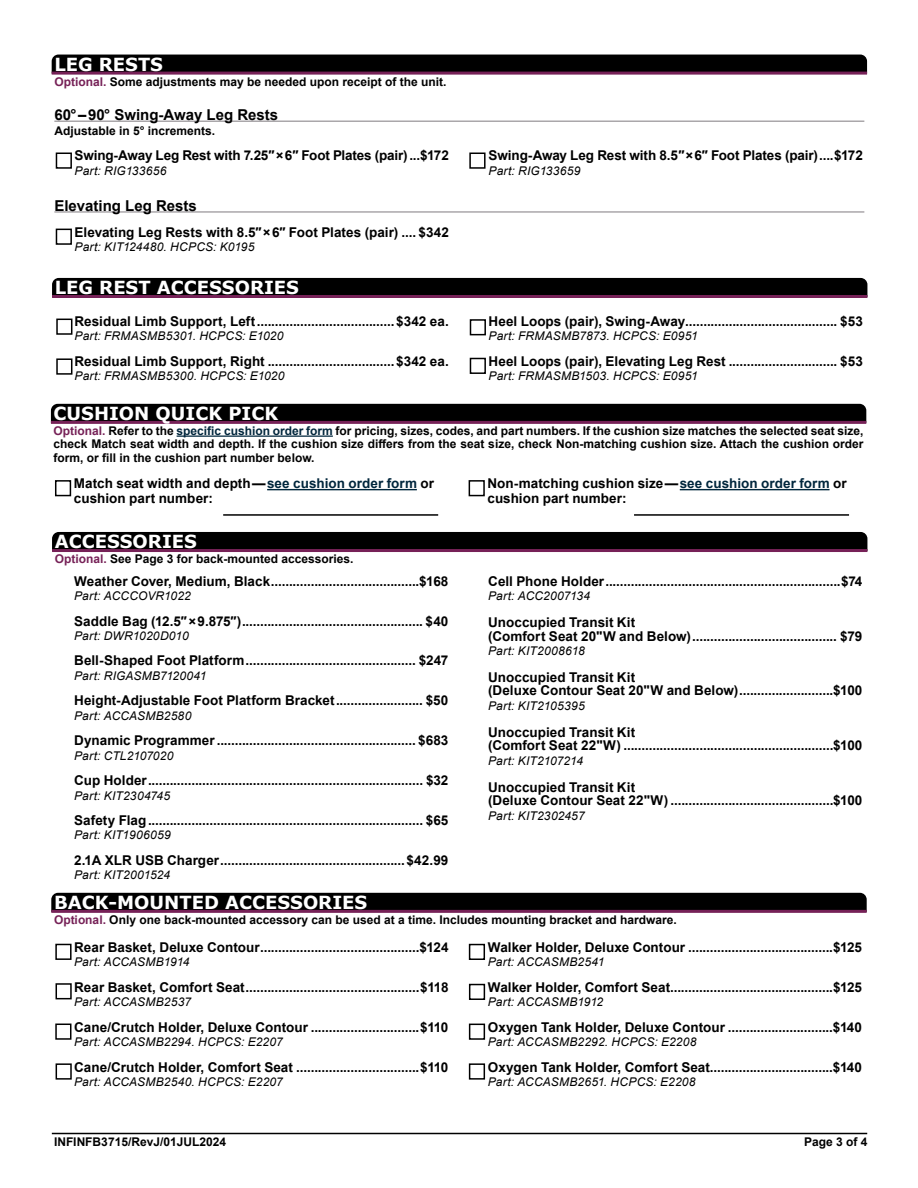
<style>
.page{position:relative;width:918px;height:1188px;background:#fff}
.page>*{position:absolute;margin:0;border:0;box-sizing:border-box;transform-origin:0 0}
.t1{font:700 18px "Verdana";color:#fff}
.t2{font:700 15px "Arial";color:#000}
.t3{font:700 13.5px/13.5px "Arial";color:#000}
.t4{font:italic 12px "Arial";letter-spacing:.015em;color:#000}
.t5{font:700 12px/13.5px "Arial";color:#000;text-align:justify}
.s1{color:#762157}
.s2{color:#00263c}
</style>
<div class="page">
<div style="left:55px;top:480px;width:16px;height:16px;border:2px solid #000"></div>
<div style="left:469px;top:480px;width:16px;height:16px;border:2px solid #000"></div>
<div style="left:55px;top:944px;width:17px;height:16px;border:2px solid #000"></div>
<div style="left:56px;top:983px;width:16px;height:16px;border:2px solid #000"></div>
<div style="left:55px;top:1024px;width:16px;height:16px;border:2px solid #000"></div>
<div style="left:56px;top:1063px;width:16px;height:17px;border:2px solid #000"></div>
<div style="left:469px;top:944px;width:16px;height:16px;border:2px solid #000"></div>
<div style="left:469px;top:984px;width:16px;height:16px;border:2px solid #000"></div>
<div style="left:469px;top:1024px;width:16px;height:16px;border:2px solid #000"></div>
<div style="left:469px;top:1063px;width:16px;height:17px;border:2px solid #000"></div>
<div style="left:56px;top:319px;width:16px;height:16px;border:2px solid #000"></div>
<div style="left:56px;top:358px;width:16px;height:17px;border:2px solid #000"></div>
<div style="left:470px;top:319px;width:16px;height:16px;border:2px solid #000"></div>
<div style="left:470px;top:358px;width:16px;height:16px;border:2px solid #000"></div>
<div style="left:56px;top:153px;width:16px;height:16px;border:2px solid #000"></div>
<div style="left:469px;top:153px;width:17px;height:16px;border:2px solid #000"></div>
<div style="left:56px;top:229px;width:16px;height:16px;border:2px solid #000"></div>
<hr style="left:52px;top:1133px;width:815px;height:1px;background:#000">
<div style="left:51px;top:893px;width:816px;height:17px;background:#000"></div>
<hr style="left:51px;top:910px;width:816px;height:3px;background:#762157">
<div style="left:52px;top:532px;width:815px;height:17px;background:#000"></div>
<hr style="left:52px;top:549px;width:815px;height:3px;background:#762157">
<hr style="left:267px;top:489px;width:150px;height:1px;background:#00263c">
<hr style="left:680px;top:489px;width:150px;height:1px;background:#00263c">
<div style="left:51px;top:404px;width:815px;height:17px;background:#000"></div>
<hr style="left:51px;top:421px;width:815px;height:3px;background:#762157">
<hr style="left:177px;top:436px;width:156px;height:1px;background:#00263c">
<hr style="left:634px;top:514px;width:215px;height:2px;background:#000">
<hr style="left:223px;top:514px;width:215px;height:2px;background:#000">
<div style="left:52px;top:278px;width:815px;height:17px;background:#000"></div>
<hr style="left:52px;top:295px;width:815px;height:3px;background:#762157">
<div style="left:52px;top:55px;width:815px;height:17px;background:#000"></div>
<hr style="left:52px;top:72px;width:815px;height:3px;background:#762157">
<hr style="left:54px;top:120px;width:810px;height:2px;background:#aaa7aa">
<hr style="left:54px;top:211px;width:810px;height:2px;background:#aaa7aa">
<h1 class="t1" style="left:54px;top:52px;width:110px">LEG RESTS</h1>
<p class="t5" style="left:54px;top:75px;width:394px"><span class="s1">Optional.</span> Some adjustments may be needed upon receipt of the unit.</p>
<p class="t2" style="left:54px;top:105px;width:225px">60°–90° Swing-Away Leg Rests</p>
<p class="t5" style="left:54px;top:124px;width:162px">Adjustable in 5° increments.</p>
<p class="t3" style="left:75px;top:149px;width:376px">Swing-Away Leg Rest with 7.25″×6″ Foot Plates (pair)...$172</p>
<p class="t4" style="left:75px;top:163px;width:93px">Part: RIG133656</p>
<p class="t2" style="left:54px;top:195px;width:144px">Elevating Leg Rests</p>
<p class="t3" style="left:75px;top:225px;width:376px">Elevating Leg Rests with 8.5″×6″ Foot Plates (pair) .... $342</p>
<p class="t4" style="left:75px;top:239px;width:181px">Part: KIT124480. HCPCS: K0195</p>
<h1 class="t1" style="left:55px;top:275px;width:246px">LEG REST ACCESSORIES</h1>
<p class="t3" style="left:75px;top:315px;width:376px">Residual Limb Support, Left......................................$342 ea.</p>
<p class="t4" style="left:75px;top:328px;width:210px">Part: FRMASMB5301. HCPCS: E1020</p>
<p class="t3" style="left:75px;top:355px;width:376px">Residual Limb Support, Right ...................................$342 ea.</p>
<p class="t4" style="left:75px;top:368px;width:211px">Part: FRMASMB5300. HCPCS: E1020</p>
<p class="t3" style="left:489px;top:149px;width:376px">Swing-Away Leg Rest with 8.5″×6″ Foot Plates (pair)....$172</p>
<p class="t4" style="left:489px;top:163px;width:93px">Part: RIG133659</p>
<p class="t3" style="left:489px;top:315px;width:376px">Heel Loops (pair), Swing-Away.......................................... $53</p>
<p class="t4" style="left:489px;top:328px;width:211px">Part: FRMASMB7873. HCPCS: E0951</p>
<p class="t3" style="left:489px;top:355px;width:376px">Heel Loops (pair), Elevating Leg Rest .............................. $53</p>
<p class="t4" style="left:489px;top:368px;width:211px">Part: FRMASMB1503. HCPCS: E0951</p>
<h1 class="t1" style="left:54px;top:401px;width:226px">CUSHION QUICK PICK</h1>
<p class="t5" style="left:54px;top:424px;width:812px"><span class="s1">Optional.</span> Refer to the <span class="s2">specific cushion order form</span> for pricing, sizes, codes, and part numbers. If the cushion size matches the selected seat size, check Match seat width and depth. If the cushion size differs from the seat size, check Non-matching cushion size. Attach the cushion order form, or fill in the cushion part number below.</p>
<p class="t3" style="left:74px;top:476px;width:362px;line-height:15px">Match seat width and depth—<span class="s2">see cushion order form</span> or cushion part number:</p>
<p class="t3" style="left:488px;top:476px;width:361px;line-height:15px">Non-matching cushion size—<span class="s2">see cushion order form</span> or cushion part number:</p>
<h1 class="t1" style="left:55px;top:529px;width:144px">ACCESSORIES</h1>
<p class="t5" style="left:55px;top:552px;width:300px"><span class="s1">Optional.</span> See Page 3 for back-mounted accessories.</p>
<p class="t3" style="left:74px;top:574px;width:376px">Weather Cover, Medium, Black.........................................$168</p>
<p class="t4" style="left:74px;top:588px;width:118px">Part: ACCCOVR1022</p>
<p class="t3" style="left:74px;top:614px;width:376px">Saddle Bag (12.5″×9.875″).................................................. $40</p>
<p class="t4" style="left:74px;top:628px;width:116px">Part: DWR1020D010</p>
<p class="t3" style="left:74px;top:654px;width:376px">Bell-Shaped Foot Platform............................................... $247</p>
<p class="t4" style="left:74px;top:668px;width:134px">Part: RIGASMB7120041</p>
<p class="t3" style="left:74px;top:694px;width:376px">Height-Adjustable Foot Platform Bracket........................ $50</p>
<p class="t4" style="left:74px;top:708px;width:119px">Part: ACCASMB2580</p>
<p class="t3" style="left:74px;top:734px;width:376px">Dynamic Programmer ....................................................... $683</p>
<p class="t4" style="left:74px;top:748px;width:101px">Part: CTL2107020</p>
<p class="t3" style="left:74px;top:774px;width:376px">Cup Holder............................................................................ $32</p>
<p class="t4" style="left:74px;top:788px;width:97px">Part: KIT2304745</p>
<p class="t3" style="left:74px;top:814px;width:376px">Safety Flag............................................................................ $65</p>
<p class="t4" style="left:74px;top:827px;width:98px">Part: KIT1906059</p>
<p class="t3" style="left:74px;top:854px;width:376px">2.1A XLR USB Charger...................................................$42.99</p>
<p class="t4" style="left:74px;top:867px;width:97px">Part: KIT2001524</p>
<p class="t3" style="left:488px;top:574px;width:376px">Cell Phone Holder.................................................................$74</p>
<p class="t4" style="left:488px;top:588px;width:103px">Part: ACC2007134</p>
<p class="t3" style="left:488px;top:616px;width:376px">Unoccupied Transit Kit<br>(Comfort Seat 20"W and Below)........................................ $79</p>
<p class="t4" style="left:488px;top:643px;width:98px">Part: KIT2008618</p>
<p class="t3" style="left:488px;top:671px;width:376px">Unoccupied Transit Kit<br>(Deluxe Contour Seat 20"W and Below)..........................$100</p>
<p class="t4" style="left:488px;top:698px;width:98px">Part: KIT2105395</p>
<p class="t3" style="left:488px;top:725px;width:376px">Unoccupied Transit Kit<br>(Comfort Seat 22"W) ..........................................................$100</p>
<p class="t4" style="left:488px;top:753px;width:96px">Part: KIT2107214</p>
<p class="t3" style="left:488px;top:780px;width:376px">Unoccupied Transit Kit<br>(Deluxe Contour Seat 22"W) .............................................$100</p>
<p class="t4" style="left:488px;top:808px;width:98px">Part: KIT2302457</p>
<h1 class="t1" style="left:54px;top:890px;width:315px">BACK-MOUNTED ACCESSORIES</h1>
<p class="t5" style="left:54px;top:913px;width:624px"><span class="s1">Optional.</span> Only one back-mounted accessory can be used at a time. Includes mounting bracket and hardware.</p>
<p class="t3" style="left:74px;top:940px;width:376px">Rear Basket, Deluxe Contour............................................$124</p>
<p class="t4" style="left:74px;top:954px;width:117px">Part: ACCASMB1914</p>
<p class="t3" style="left:74px;top:980px;width:376px">Rear Basket, Comfort Seat................................................$118</p>
<p class="t4" style="left:74px;top:994px;width:118px">Part: ACCASMB2537</p>
<p class="t3" style="left:74px;top:1020px;width:376px">Cane/Crutch Holder, Deluxe Contour ..............................$110</p>
<p class="t4" style="left:74px;top:1034px;width:210px">Part: ACCASMB2294. HCPCS: E2207</p>
<p class="t3" style="left:74px;top:1060px;width:376px">Cane/Crutch Holder, Comfort Seat ..................................$110</p>
<p class="t4" style="left:74px;top:1074px;width:210px">Part: ACCASMB2540. HCPCS: E2207</p>
<p class="t3" style="left:488px;top:940px;width:376px">Walker Holder, Deluxe Contour ........................................$125</p>
<p class="t4" style="left:488px;top:954px;width:118px">Part: ACCASMB2541</p>
<p class="t3" style="left:488px;top:980px;width:376px">Walker Holder, Comfort Seat.............................................$125</p>
<p class="t4" style="left:488px;top:994px;width:117px">Part: ACCASMB1912</p>
<p class="t3" style="left:488px;top:1020px;width:376px">Oxygen Tank Holder, Deluxe Contour .............................$140</p>
<p class="t4" style="left:488px;top:1034px;width:210px">Part: ACCASMB2292. HCPCS: E2208</p>
<p class="t3" style="left:488px;top:1060px;width:376px">Oxygen Tank Holder, Comfort Seat..................................$140</p>
<p class="t4" style="left:488px;top:1074px;width:209px">Part: ACCASMB2651. HCPCS: E2208</p>
<p class="t5" style="left:54px;top:1135px;width:174px">INFINFB3715/RevJ/01JUL2024</p>
<p class="t5" style="left:804px;top:1135px;width:65px">Page 3 of 4</p>
</div>
